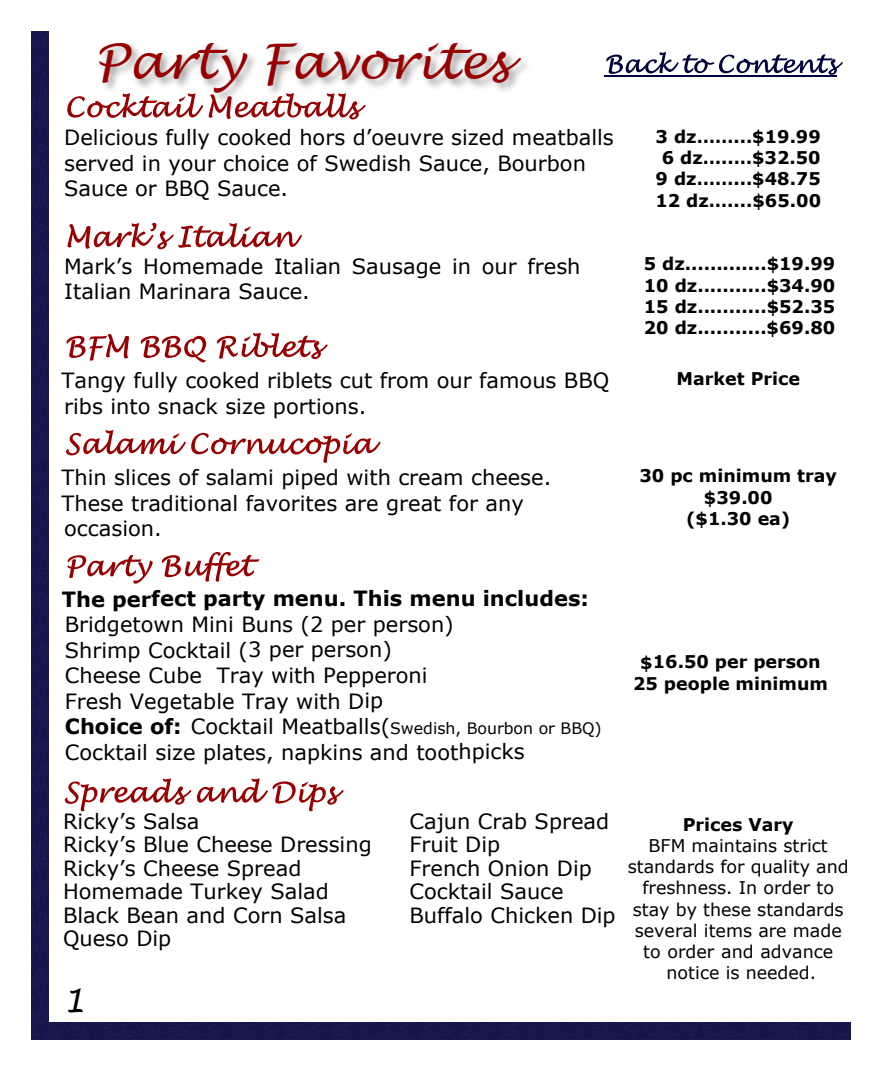
<style>
.page{position:relative;width:882px;height:1071px;background:#fff}
.page>*{position:absolute;margin:0;border:0;box-sizing:border-box;transform-origin:0 0}
.t1{font:italic 49px "Lucida Handwriting";color:#960000}
.t2{font:italic 32.73px "Lucida Handwriting";color:#000}
.t3{font:21px/25.6px "Verdana";color:#000}
.t4{font:700 21px "Verdana";color:#000}
.t5{font:700 17.5px/21.3px "Verdana";color:#000;text-align:center}
.t6{font:17.5px/21.3px "Verdana";color:#000;text-align:center}
.t7{font:15.75px "Verdana";color:#000}
.s1{font-weight:700;font-size:21px}
.s2{font-size:21px}
</style>
<div class="page">
<div style="left:31px;top:31px;width:17px;height:1008px;background:#17174d"></div>
<div style="left:32px;top:1022px;width:818px;height:17px;background:#17174d"></div>
<svg style="left:606px;top:52px;width:237px;height:23px"></svg>
<hr style="left:604px;top:75px;width:232px;height:1px;background:#00003c">
<img style="left:102px;top:44px;width:425px;height:63px">
<svg style="left:65px;top:778px;width:279px;height:33px"></svg>
<svg style="left:67px;top:93px;width:136px;height:25px"></svg>
<svg style="left:209px;top:93px;width:157px;height:26px"></svg>
<svg style="left:68px;top:223px;width:234px;height:26px"></svg>
<svg style="left:66px;top:334px;width:63px;height:27px"></svg>
<svg style="left:141px;top:336px;width:65px;height:26px"></svg>
<svg style="left:217px;top:333px;width:111px;height:26px"></svg>
<svg style="left:66px;top:430px;width:315px;height:33px"></svg>
<svg style="left:68px;top:555px;width:85px;height:29px"></svg>
<svg style="left:162px;top:552px;width:97px;height:30px"></svg>
<h1 class="t1" style="left:95px;top:37px;width:416px">Party Favorites</h1>
<p class="t3" style="left:64px;top:126px;width:551px">Delicious fully cooked hors d’oeuvre sized meatballs served in your choice of Swedish Sauce, Bourbon<br>Sauce or BBQ Sauce.</p>
<p class="t5" style="left:655px;top:127px;width:167px">3 dz……...$19.99<br>6 dz…..…$32.50<br>9 dz……...$48.75<br>12 dz…....$65.00</p>
<p class="t3" style="left:64px;top:255px;width:518px">Mark’s Homemade Italian Sausage in our fresh<br>Italian Marinara Sauce.</p>
<p class="t5" style="left:644px;top:255px;width:193px;text-align:justify">5 dz.............$19.99<br>10 dz...........$34.90<br>15 dz...........$52.35<br>20 dz...........$69.80</p>
<p class="t3" style="left:62px;top:370px;width:549px">Tangy fully cooked riblets cut from our famous BBQ</p>
<p class="t5" style="left:676px;top:370px;width:125px">Market Price</p>
<p class="t3" style="left:64px;top:395px;width:304px">ribs into snack size portions.</p>
<p class="t3" style="left:62px;top:467px;width:491px">Thin slices of salami piped with cream cheese.<br>These traditional favorites are great for any occasion.</p>
<p class="t5" style="left:639px;top:467px;width:199px">30 pc minimum tray $39.00<br>($1.30 ea)</p>
<p class="t4" style="left:62px;top:590px;width:529px">The perfect party menu. This menu includes:</p>
<p class="t3" style="left:65px;top:613px;width:391px">Bridgetown Mini Buns (2 per person)<br>Shrimp Cocktail (3 per person)<br>Cheese Cube Tray with Pepperoni<br>Fresh Vegetable Tray with Dip</p>
<p class="t7" style="left:65px;top:722px;width:538px"><span class="s1">Choice of:</span> <span class="s2">Cocktail Meatballs(</span>Swedish, Bourbon or BBQ)</p>
<p class="t3" style="left:65px;top:741px;width:462px">Cocktail size plates, napkins and toothpicks</p>
<p class="t5" style="left:633px;top:653px;width:196px">$16.50 per person<br>25 people minimum</p>
<p class="t3" style="left:63px;top:810px;width:138px">Ricky’s Salsa</p>
<p class="t3" style="left:410px;top:810px;width:201px">Cajun Crab Spread</p>
<p class="t3" style="left:63px;top:834px;width:310px">Ricky’s Blue Cheese Dressing</p>
<p class="t3" style="left:410px;top:834px;width:92px">Fruit Dip</p>
<p class="t3" style="left:63px;top:857px;width:240px">Ricky’s Cheese Spread</p>
<p class="t3" style="left:410px;top:857px;width:184px">French Onion Dip</p>
<p class="t3" style="left:63px;top:881px;width:267px">Homemade Turkey Salad</p>
<p class="t3" style="left:410px;top:881px;width:156px">Cocktail Sauce</p>
<p class="t3" style="left:63px;top:904px;width:285px">Black Bean and Corn Salsa</p>
<p class="t3" style="left:410px;top:904px;width:208px">Buffalo Chicken Dip</p>
<p class="t3" style="left:63px;top:928px;width:110px">Queso Dip</p>
<h2 class="t2" style="left:63px;top:984px;width:24px">1</h2>
<p class="t5" style="left:683px;top:815px;width:112px">Prices Vary</p>
<p class="t6" style="left:628px;top:836px;width:223px">BFM maintains strict standards for quality and freshness. In order to stay by these standards several items are made to order and advance notice is needed.</p>
</div>
